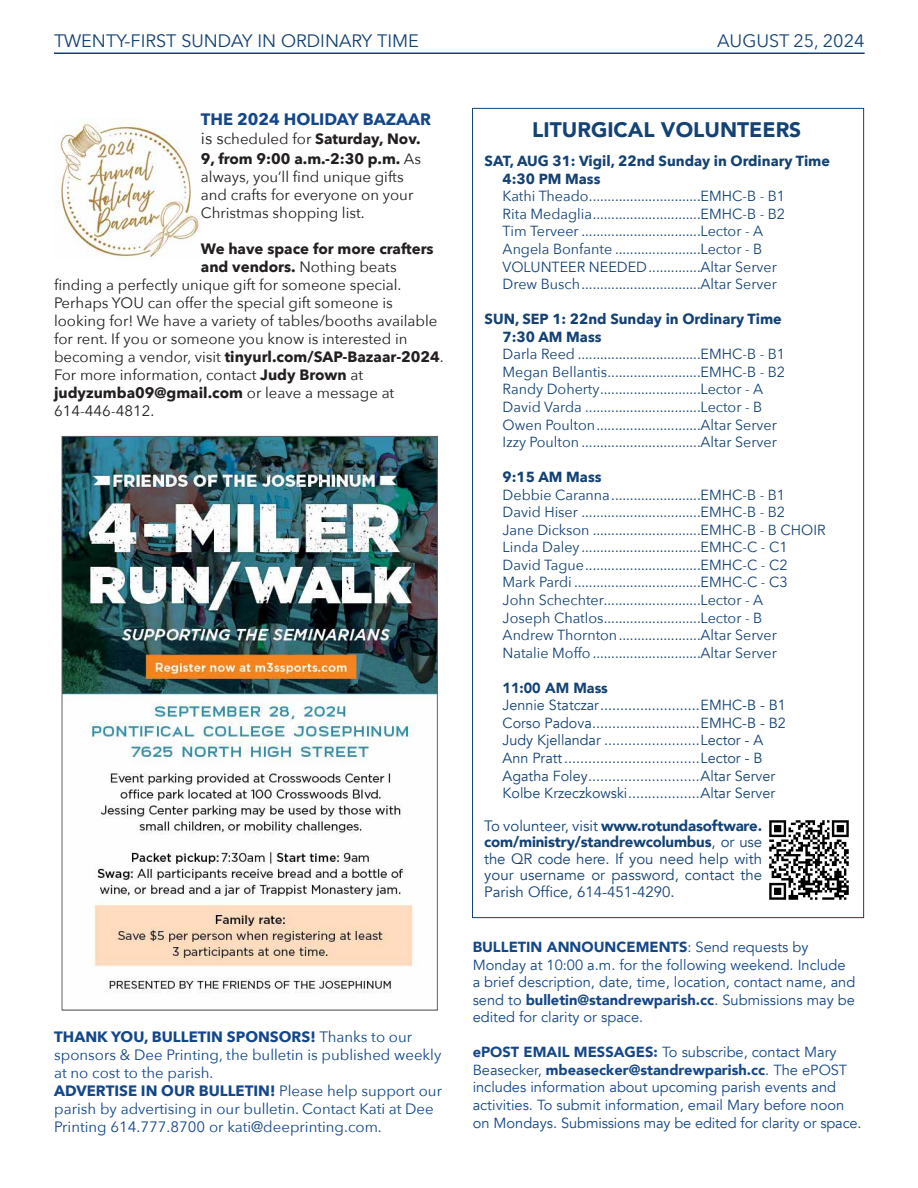
<style>
.page{position:relative;width:918px;height:1188px;background:#fff}
.page>*{position:absolute;margin:0;border:0;box-sizing:border-box;transform-origin:0 0}
.t1{font:900 21px "Avenir";color:#144274}
.t2{font:18px "Avenir";color:#144274}
.t3{font:18px "Avenir Next";color:#144274}
.t4{font:700 16.5px "Avenir Next";color:#144789}
.t5{font:15px/18px "Avenir Next";color:#231f20}
.t6{font:15px/18px "Avenir Next";color:#144789}
.t7{font:700 15px/19.8px "Avenir Next";color:#231f20}
.t8{font:15px/16.5px "Avenir";color:#144274;text-align:justify}
.t9{font:14.7px "Avenir Next";color:#144274}
.t10{font:14.7px/17.5px "Avenir";color:#144789}
.t11{font:14.7px "Avenir";color:#144274}
.t12{font:700 14.7px "Avenir Next";color:#144274}
.t13{font:900 14.7px "Avenir";color:#144274}
.s1{font-weight:400;font-size:16.5px}
.s2{font-weight:400}
.s3{font-weight:700}
.s4{font-weight:900}
</style>
<div class="page">
<hr style="left:54px;top:52px;width:811px;height:2px;background:#144274">
<img style="left:769px;top:820px;width:80px;height:80px">
<img style="left:64px;top:438px;width:372px;height:555px">
<img style="left:59px;top:120px;width:141px;height:139px">
<p class="t2" style="left:54px;top:30px;width:366px">TWENTY-FIRST SUNDAY IN ORDINARY TIME</p>
<p class="t3" style="left:717px;top:25px;width:149px">AUGUST 25, 2024</p>
<p class="t4" style="left:201px;top:104px;width:232px">THE 2024 HOLIDAY BAZAAR</p>
<p class="t7" style="left:201px;top:129px;width:222px"><span class="s1">is s</span><span class="s2">cheduled for</span> Saturday, Nov.<br>9, from 9:00 a.m.-2:30 p.m. <span class="s2">As</span></p>
<p class="t5" style="left:201px;top:167px;width:214px">always, you’ll find unique gifts and crafts for everyone on your<br>Christmas shopping list.</p>
<p class="t7" style="left:201px;top:239px;width:234px">We have space for more crafters</p>
<p class="t5" style="left:201px;top:257px;width:197px"><span class="s3">and vendors.</span> Nothing beats</p>
<p class="t5" style="left:54px;top:275px;width:349px">finding a perfectly unique gift for someone special.</p>
<p class="t5" style="left:54px;top:293px;width:340px">Perhaps YOU can offer the special gift someone is</p>
<p class="t5" style="left:54px;top:311px;width:385px">looking for! We have a variety of tables/booths available</p>
<p class="t5" style="left:54px;top:329px;width:355px">for rent. If you or someone you know is interested in</p>
<p class="t7" style="left:54px;top:347px;width:391px"><span class="s2">becoming a vendor, visit</span> tinyurl.com/SAP-Bazaar-2024<span class="s2">.</span></p>
<p class="t5" style="left:54px;top:365px;width:311px">For more information, contact <span class="s3">Judy Brown</span> at</p>
<p class="t7" style="left:54px;top:383px;width:342px">judyzumba09@gmail.com <span class="s2">or leave a message at</span></p>
<p class="t5" style="left:54px;top:401px;width:102px">614-446-4812.</p>
<p class="t6" style="left:54px;top:1028px;width:389px"><span class="s3">THANK YOU, BULLETIN SPONSORS!</span> Thanks to our sponsors &amp; Dee Printing, the bulletin is published weekly at no cost to the parish.</p>
<p class="t6" style="left:54px;top:1082px;width:389px"><span class="s3">ADVERTISE IN OUR BULLETIN!</span> Please help support our parish by advertising in our bulletin. Contact Kati at Dee<br>Printing 614.777.8700 or kati@deeprinting.com.</p>
<p class="t1" style="left:532px;top:111px;width:271px">LITURGICAL VOLUNTEERS</p>
<p class="t12" style="left:485px;top:148px;width:347px">SAT, AUG 31: Vigil, 22nd Sunday in Ordinary Time</p>
<p class="t12" style="left:503px;top:166px;width:99px">4:30 PM Mass</p>
<p class="t9" style="left:503px;top:184px;width:284px">Kathi Theado..............................EMHC-B - B1</p>
<p class="t9" style="left:503px;top:201px;width:284px">Rita Medaglia.............................EMHC-B - B2</p>
<p class="t9" style="left:503px;top:219px;width:262px">Tim Terveer ................................Lector - A</p>
<p class="t9" style="left:503px;top:237px;width:261px">Angela Bonfante .......................Lector - B</p>
<p class="t9" style="left:503px;top:254px;width:276px">VOLUNTEER NEEDED..............Altar Server</p>
<p class="t9" style="left:503px;top:272px;width:276px">Drew Busch................................Altar Server</p>
<p class="t12" style="left:485px;top:306px;width:299px">SUN, SEP 1: 22nd Sunday in Ordinary Time</p>
<p class="t12" style="left:503px;top:324px;width:100px">7:30 AM Mass</p>
<p class="t9" style="left:503px;top:342px;width:284px">Darla Reed .................................EMHC-B - B1</p>
<p class="t9" style="left:503px;top:359px;width:284px">Megan Bellantis.........................EMHC-B - B2</p>
<p class="t9" style="left:503px;top:377px;width:262px">Randy Doherty...........................Lector - A</p>
<p class="t9" style="left:503px;top:394px;width:261px">David Varda ...............................Lector - B</p>
<p class="t9" style="left:503px;top:412px;width:276px">Owen Poulton............................Altar Server</p>
<p class="t9" style="left:503px;top:430px;width:276px">Izzy Poulton ................................Altar Server</p>
<p class="t12" style="left:503px;top:464px;width:100px">9:15 AM Mass</p>
<p class="t9" style="left:503px;top:482px;width:284px">Debbie Caranna........................EMHC-B - B1</p>
<p class="t9" style="left:503px;top:500px;width:284px">David Hiser ................................EMHC-B - B2</p>
<p class="t9" style="left:503px;top:517px;width:325px">Jane Dickson .............................EMHC-B - B CHOIR</p>
<p class="t9" style="left:503px;top:535px;width:287px">Linda Daley ................................EMHC-C - C1</p>
<p class="t9" style="left:503px;top:552px;width:287px">David Tague...............................EMHC-C - C2</p>
<p class="t9" style="left:503px;top:570px;width:287px">Mark Pardi ..................................EMHC-C - C3</p>
<p class="t9" style="left:503px;top:588px;width:262px">John Schechter..........................Lector - A</p>
<p class="t9" style="left:503px;top:605px;width:261px">Joseph Chatlos..........................Lector - B</p>
<p class="t9" style="left:503px;top:623px;width:276px">Andrew Thornton......................Altar Server</p>
<p class="t9" style="left:503px;top:640px;width:276px">Natalie Moffo.............................Altar Server</p>
<p class="t13" style="left:503px;top:675px;width:107px">11:00 AM Mass</p>
<p class="t11" style="left:503px;top:697px;width:285px">Jennie Statczar.........................EMHC-B - B1</p>
<p class="t11" style="left:503px;top:714px;width:285px">Corso Padova...........................EMHC-B - B2</p>
<p class="t11" style="left:503px;top:732px;width:262px">Judy Kjellandar ........................Lector - A</p>
<p class="t11" style="left:503px;top:749px;width:261px">Ann Pratt..................................Lector - B</p>
<p class="t11" style="left:503px;top:767px;width:274px">Agatha Foley............................Altar Server</p>
<p class="t11" style="left:503px;top:784px;width:274px">Kolbe Krzeczkowski..................Altar Server</p>
<p class="t8" style="left:484px;top:818px;width:279px">To volunteer, visit <span class="s4">www.rotundasoftware. com/ministry/standrewcolumbus</span>, or use the QR code here. If you need help with your username or password, contact the Parish Office, 614-451-4290.</p>
<p class="t10" style="left:473px;top:938px;width:384px"><span class="s4">BULLETIN ANNOUNCEMENTS</span>: Send requests by Monday at 10:00 a.m. for the following weekend. Include a brief description, date, time, location, contact name, and send to <span class="s4">bulletin@standrewparish.cc</span>. Submissions may be edited for clarity or space.</p>
<p class="t10" style="left:473px;top:1044px;width:391px"><span class="s4">ePOST EMAIL MESSAGES:</span> To subscribe, contact Mary Beasecker, <span class="s4">mbeasecker@standrewparish.cc</span>. The ePOST includes information about upcoming parish events and activities. To submit information, email Mary before noon on Mondays. Submissions may be edited for clarity or space.</p>
</div>
